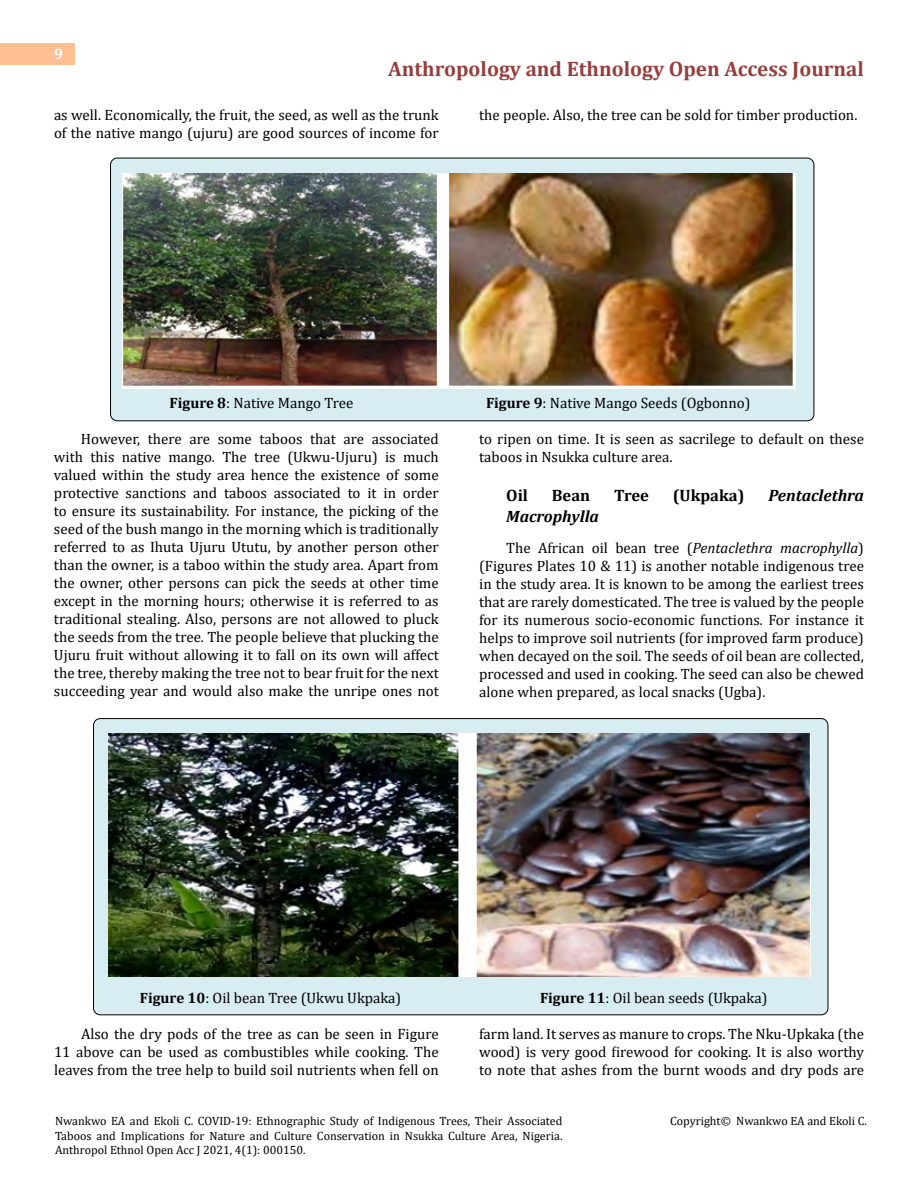
<style>
.page{position:relative;width:918px;height:1188px;background:#fff}
.page>*{position:absolute;margin:0;border:0;box-sizing:border-box;transform-origin:0 0}
.t1{font:700 21px "Cambria";color:#953f3c}
.t2{font:italic 700 16.5px "Cambria";color:#000}
.t3{font:700 16.5px "Cambria";color:#000}
.t4{font:15px/18px "Cambria";color:#000;text-align:justify}
.t5{font:700 15px "Cambria";color:#fff}
.t6{font:12px/14.4px "Cambria";color:#000;text-align:justify}
.s1{font-weight:700}
.s2{font-style:italic}
</style>
<div class="page">
<div style="left:0;top:43px;width:75px;height:21px;background:#ffbf91"></div>
<div style="left:94px;top:719px;width:734px;height:296px;background:#d8edf2;border-radius:7px"></div>
<div style="left:111px;top:158px;width:703px;height:263px;background:#d8edf2;border-radius:7px"></div>
<div style="left:110px;top:158px;width:704px;height:263px;border:1px solid #000;border-radius:7px"></div>
<img style="left:123px;top:174px;width:672px;height:215px">
<img style="left:108px;top:733px;width:702px;height:243px">
<p class="t5" style="left:54px;top:44px;width:10px">9</p>
<h1 class="t1" style="left:388px;top:54px;width:477px">Anthropology and Ethnology Open Access Journal</h1>
<p class="t4" style="left:54px;top:105px;width:386px">as well. Economically, the fruit, the seed, as well as the trunk of the native mango (ujuru) are good sources of income for</p>
<p class="t4" style="left:479px;top:105px;width:380px">the people. Also, the tree can be sold for timber production.</p>
<p class="t4" style="left:170px;top:393px;width:185px"><span class="s1">Figure 8</span>: Native Mango Tree</p>
<p class="t4" style="left:486px;top:393px;width:266px"><span class="s1">Figure 9</span>: Native Mango Seeds (Ogbonno)</p>
<p class="t4" style="left:54px;top:429px;width:386px;text-indent:27px">However, there are some taboos that are associated with this native mango. The tree (Ukwu-Ujuru) is much valued within the study area hence the existence of some protective sanctions and taboos associated to it in order to ensure its sustainability. For instance, the picking of the seed of the bush mango in the morning which is traditionally referred to as Ihuta Ujuru Ututu, by another person other than the owner, is a taboo within the study area. Apart from the owner, other persons can pick the seeds at other time except in the morning hours; otherwise it is referred to as traditional stealing. Also, persons are not allowed to pluck the seeds from the tree. The people believe that plucking the Ujuru fruit without allowing it to fall on its own will affect the tree, thereby making the tree not to bear fruit for the next succeeding year and would also make the unripe ones not</p>
<p class="t4" style="left:479px;top:429px;width:386px">to ripen on time. It is seen as sacrilege to default on these taboos in Nsukka culture area.</p>
<p class="t3" style="left:506px;top:483px;width:23px">Oil</p>
<p class="t3" style="left:552px;top:483px;width:40px">Bean</p>
<p class="t3" style="left:614px;top:483px;width:36px">Tree</p>
<p class="t3" style="left:673px;top:483px;width:73px">(Ukpaka)</p>
<p class="t2" style="left:768px;top:483px;width:97px">Pentaclethra</p>
<p class="t2" style="left:506px;top:504px;width:94px">Macrophylla</p>
<p class="t4" style="left:479px;top:539px;width:386px;text-indent:27px">The African oil bean tree (<span class="s2">Pentaclethra macrophylla</span>) (Figures Plates 10 &amp; 11) is another notable indigenous tree in the study area. It is known to be among the earliest trees that are rarely domesticated. The tree is valued by the people for its numerous socio-economic functions. For instance it helps to improve soil nutrients (for improved farm produce) when decayed on the soil. The seeds of oil bean are collected, processed and used in cooking. The seed can also be chewed alone when prepared, as local snacks (Ugba).</p>
<p class="t4" style="left:140px;top:989px;width:263px"><span class="s1">Figure 10</span>: Oil bean Tree (Ukwu Ukpaka)</p>
<p class="t4" style="left:540px;top:989px;width:229px"><span class="s1">Figure 11</span>: Oil bean seeds (Ukpaka)</p>
<p class="t4" style="left:54px;top:1025px;width:386px;text-indent:27px">Also the dry pods of the tree as can be seen in Figure 11 above can be used as combustibles while cooking. The leaves from the tree help to build soil nutrients when fell on</p>
<p class="t4" style="left:479px;top:1025px;width:386px">farm land. It serves as manure to crops. The Nku-Upkaka (the wood) is very good firewood for cooking. It is also worthy to note that ashes from the burnt woods and dry pods are</p>
<p class="t6" style="left:55px;top:1114px;width:509px">Nwankwo EA and Ekoli C. COVID-19: Ethnographic Study of Indigenous Trees, Their Associated Taboos and Implications for Nature and Culture Conservation in Nsukka Culture Area, Nigeria.<br>Anthropol Ethnol Open Acc J 2021, 4(1): 000150.</p>
<p class="t6" style="left:670px;top:1114px;width:198px">Copyright© Nwankwo EA and Ekoli C.</p>
</div>
